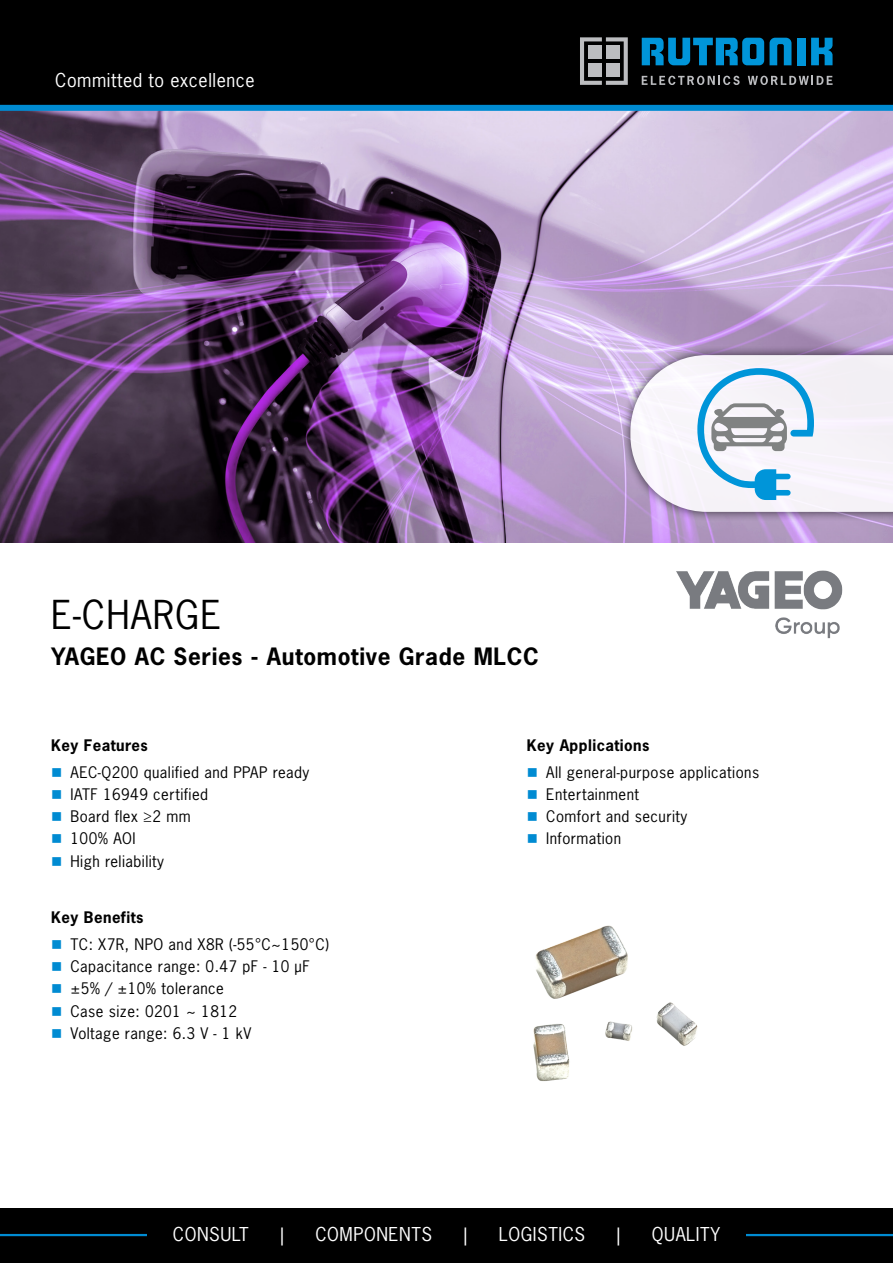
<style>
.page{position:relative;width:893px;height:1263px;background:#fff}
.page>*{position:absolute;margin:0;border:0;box-sizing:border-box;transform-origin:0 0}
.t1{font:37.5px "News Gothic Std";letter-spacing:.03em;color:#000}
.t2{font:700 22.5px "News Gothic Std";letter-spacing:.03em;color:#000}
.t3{font:18px "News Gothic Std";letter-spacing:.03em;color:#fff}
.t4{font:15px/22.2px "News Gothic Std";letter-spacing:.03em;color:#000}
.t5{font:700 15px "News Gothic Std";letter-spacing:.03em;color:#000}
</style>
<div class="page">
<img style="left:0;top:111px;width:893px;height:431px">
<div style="left:0;top:0;width:893px;height:106px;background:#000"></div>
<div style="left:0;top:1208px;width:893px;height:55px;background:#000"></div>
<div style="left:0;top:105px;width:893px;height:6px;background:#008bd2"></div>
<hr style="left:0;top:1234px;width:893px;height:2px;background:#008bd2">
<div style="left:797px;top:38px;width:8px;height:27px;background:#0095d9"></div>
<svg style="left:811px;top:38px;width:21px;height:27px"></svg>
<svg style="left:642px;top:38px;width:149px;height:27px"></svg>
<svg style="left:642px;top:76px;width:98px;height:9px"></svg>
<svg style="left:748px;top:76px;width:84px;height:9px"></svg>
<svg style="left:580px;top:37px;width:48px;height:48px"></svg>
<div style="left:588px;top:46px;width:14px;height:13px;background:#bcbdc0"></div>
<div style="left:606px;top:46px;width:14px;height:13px;background:#bcbdc0"></div>
<div style="left:606px;top:63px;width:14px;height:14px;background:#bcbdc0"></div>
<div style="left:588px;top:63px;width:14px;height:14px;background:#bcbdc0"></div>
<div style="left:621px;top:345px;width:272px;height:177px;background:#000;opacity:.75"></div>
<svg style="left:630px;top:355px;width:263px;height:157px"></svg>
<div style="left:147px;top:1225px;width:598px;height:18px;background:#000"></div>
<img style="left:533px;top:925px;width:165px;height:156px">
<img style="left:638px;top:534px;width:242px;height:105px">
<p class="t3" style="left:55px;top:69px;width:201px">Committed to excellence</p>
<h1 class="t1" style="left:51px;top:591px;width:172px">E-CHARGE</h1>
<h2 class="t2" style="left:51px;top:641px;width:489px">YAGEO AC Series - Automotive Grade MLCC</h2>
<p class="t5" style="left:51px;top:735px;width:98px">Key Features</p>
<p class="t4" style="left:71px;top:761px;width:240px">AEC-Q200 qualified and PPAP ready<br>IATF 16949 certified<br>Board flex ≥2 mm<br>100% AOI<br>High reliability</p>
<p class="t5" style="left:51px;top:908px;width:94px">Key Benefits</p>
<p class="t4" style="left:71px;top:933px;width:260px">TC: X7R, NPO and X8R (-55°C~150°C)<br>Capacitance range: 0.47 pF - 10 μF ±5% / ±10% tolerance<br>Case size: 0201 ~ 1812<br>Voltage range: 6.3 V - 1 kV</p>
<p class="t5" style="left:527px;top:735px;width:124px">Key Applications</p>
<p class="t4" style="left:546px;top:761px;width:214px">All general-purpose applications<br>Entertainment<br>Comfort and security<br>Information</p>
<p class="t3" style="left:173px;top:1222px;width:77px">CONSULT</p>
<p class="t3" style="left:280px;top:1222px;width:5px">|</p>
<p class="t3" style="left:315px;top:1222px;width:118px">COMPONENTS</p>
<p class="t3" style="left:463px;top:1222px;width:5px">|</p>
<p class="t3" style="left:499px;top:1222px;width:88px">LOGISTICS</p>
<p class="t3" style="left:616px;top:1222px;width:5px">|</p>
<p class="t3" style="left:652px;top:1222px;width:70px">QUALITY</p>
</div>
